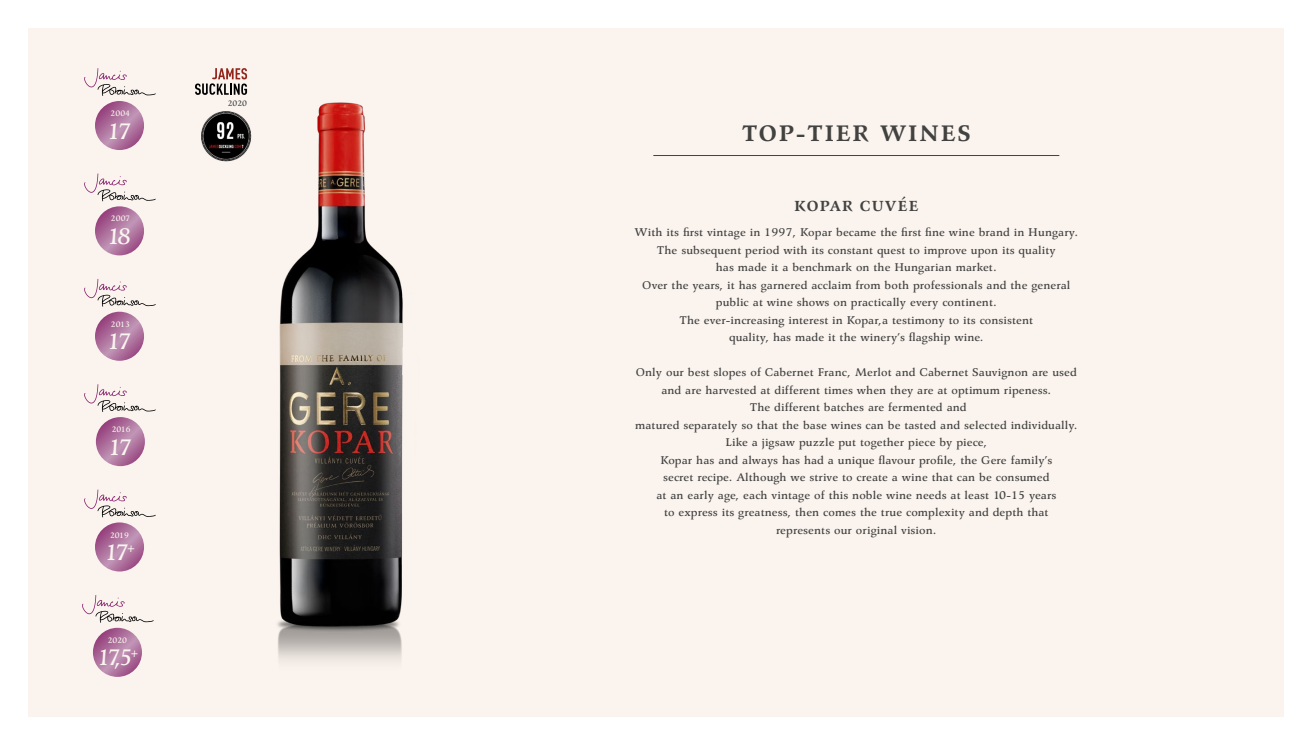
<style>
.page{position:relative;width:1312px;height:745px;background:#fff}
.page>*{position:absolute;margin:0;border:0;box-sizing:border-box;transform-origin:0 0}
.t1{font:700 25px "Agfa Wile Roman Std";letter-spacing:.075em;color:#424241}
.t2{font:500 25px "Agfa Wile Roman Std Medium HU";color:#fbf5f0}
.t3{font:500 25px "Agfa Wile Roman Std Medium HU";color:#fbf5f0;scale:.95 1}
.t4{font:700 16.25px "Agfa Wile Roman Std";letter-spacing:.075em;color:#424241}
.t5{font:500 12.5px/17.5px "Agfa Wile Roman Std Medium HU";letter-spacing:.01em;color:#424241;text-align:center}
.t6{font:500 8.75px "Agfa Wile Roman Std Medium HU";letter-spacing:-.01em;color:#fbf5f0}
.t7{font:500 8.75px "Agfa Wile Roman Std Medium HU";color:#424241}
</style>
<div class="page">
<div style="left:28px;top:28px;width:1255px;height:688px;background:#fbf4ee"></div>
<img style="left:247px;top:89px;width:156px;height:572px">
<svg style="left:95px;top:206px;width:49px;height:49px;background:#af739e"></svg>
<svg style="left:84px;top:173px;width:72px;height:28px"></svg>
<svg style="left:95px;top:311px;width:49px;height:49px;background:#af749f"></svg>
<svg style="left:84px;top:279px;width:72px;height:27px"></svg>
<svg style="left:96px;top:417px;width:49px;height:49px;background:#ae729e"></svg>
<svg style="left:84px;top:384px;width:72px;height:28px"></svg>
<svg style="left:95px;top:522px;width:49px;height:49px;background:#af739e"></svg>
<svg style="left:84px;top:489px;width:72px;height:28px"></svg>
<svg style="left:95px;top:101px;width:49px;height:49px;background:#ae729e"></svg>
<svg style="left:84px;top:68px;width:72px;height:28px"></svg>
<svg style="left:93px;top:627px;width:49px;height:49px;background:#b0749f"></svg>
<svg style="left:82px;top:595px;width:72px;height:27px"></svg>
<hr style="left:653px;top:155px;width:406px;height:1px;background:#424241">
<img style="left:201px;top:107px;width:54px;height:58px">
<svg style="left:195px;top:68px;width:52px;height:27px"></svg>
<p class="t6" style="left:111px;top:108px;width:21px">2004</p>
<h1 class="t2" style="left:107px;top:116px;width:28px">17</h1>
<p class="t6" style="left:111px;top:213px;width:20px">2007</p>
<h1 class="t2" style="left:107px;top:221px;width:28px">18</h1>
<p class="t6" style="left:111px;top:319px;width:20px">2013</p>
<h1 class="t2" style="left:107px;top:327px;width:28px">17</h1>
<p class="t6" style="left:112px;top:424px;width:20px">2016</p>
<h1 class="t2" style="left:107px;top:432px;width:28px">17</h1>
<p class="t6" style="left:110px;top:529px;width:20px">2019</p>
<h1 class="t2" style="left:104px;top:537px;width:34px">17<sup>+</sup></h1>
<p class="t6" style="left:108px;top:634px;width:21px">2020</p>
<h1 class="t3" style="left:97px;top:642px;width:46px">17,5<sup>+</sup></h1>
<p class="t7" style="left:228px;top:98px;width:21px">2020</p>
<h1 class="t1" style="left:741px;top:118px;width:230px">TOP-TIER WINES</h1>
<h2 class="t4" style="left:794px;top:196px;width:126px">KOPAR CUVÉE</h2>
<p class="t5" style="left:634px;top:223px;width:445px">With its first vintage in 1997, Kopar became the first fine wine brand in Hungary.<br>The subsequent period with its constant quest to improve upon its quality<br>has made it a benchmark on the Hungarian market.<br>Over the years, it has garnered acclaim from both professionals and the general public at wine shows on practically every continent.<br>The ever-increasing interest in Kopar,a testimony to its consistent<br>quality, has made it the winery’s flagship wine.</p>
<p class="t5" style="left:635px;top:363px;width:444px">Only our best slopes of Cabernet Franc, Merlot and Cabernet Sauvignon are used and are harvested at different times when they are at optimum ripeness.<br>The different batches are fermented and<br>matured separately so that the base wines can be tasted and selected individually.<br>Like a jigsaw puzzle put together piece by piece,<br>Kopar has and always has had a unique flavour profile, the Gere family’s<br>secret recipe. Although we strive to create a wine that can be consumed<br>at an early age, each vintage of this noble wine needs at least 10-15 years<br>to express its greatness, then comes the true complexity and depth that<br>represents our original vision.</p>
</div>
